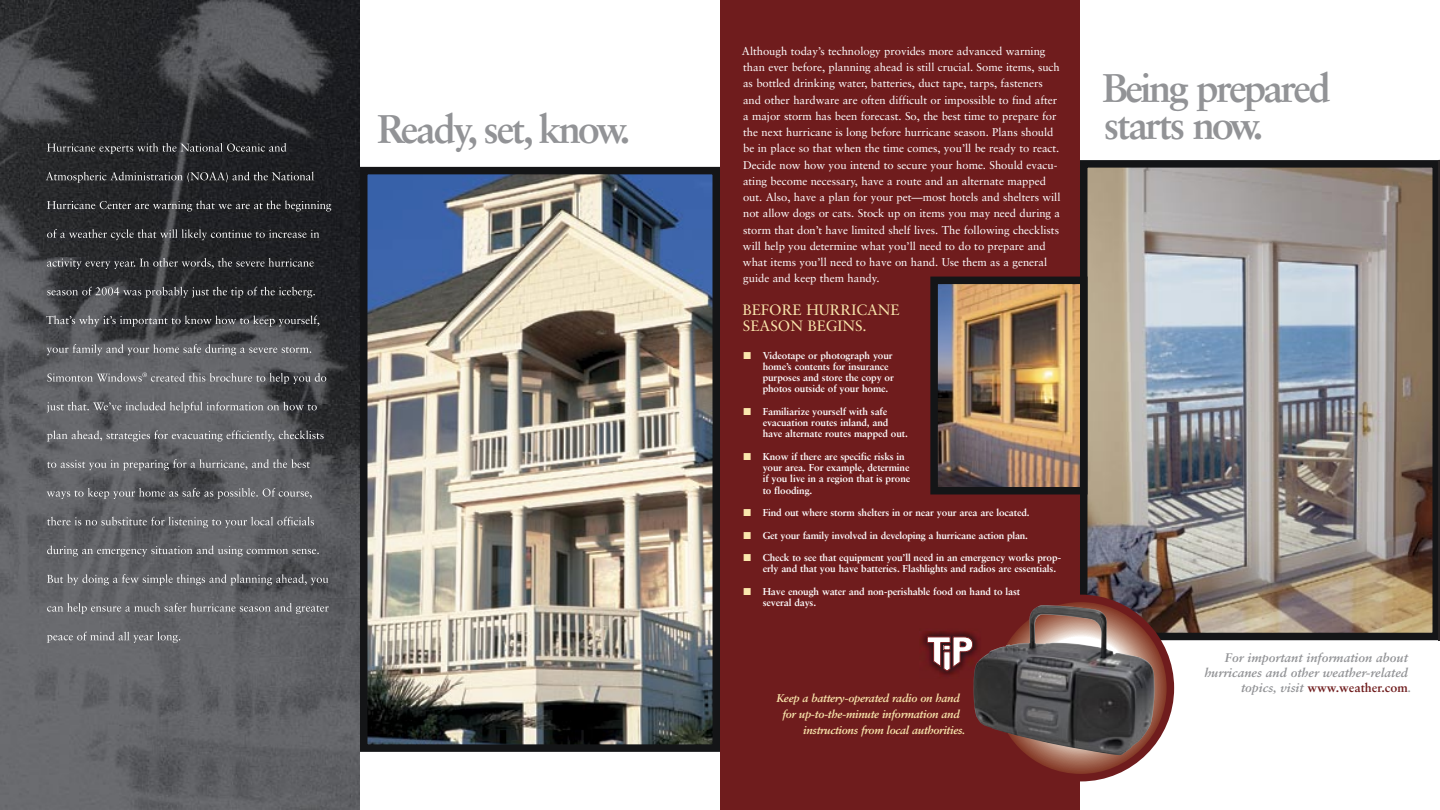
<style>
.page{position:relative;width:1440px;height:810px;background:#fff}
.page>*{position:absolute;margin:0;border:0;box-sizing:border-box;transform-origin:0 0}
.t1{font:700 40px/37.5px "Sabon";letter-spacing:-.06em;color:#929396}
.t2{font:15px/16.2px "Sabon";color:#fae7ad}
.t3{font:italic 700 12.5px/15px "Sabon";color:#929396;text-align:right}
.t4{font:11.25px/16.2px "Sabon";letter-spacing:-.005em;color:#fff}
.t5{font:italic 700 11.25px "Sabon";letter-spacing:-.025em;color:#fae7ad}
.t6{font:700 10px/11.2px "Sabon";letter-spacing:-.01em;color:#fff}
.s1{color:#fae7ad}
.s2{font-style:normal;color:#6f1c1d}
</style>
<div class="page">
<div style="left:720px;top:0;width:360px;height:810px;background:#6f1c1d"></div>
<img style="left:1080px;top:160px;width:359px;height:480px">
<img style="left:930px;top:277px;width:158px;height:217px">
<svg style="left:1439px;top:160px;width:1px;height:480px"></svg>
<svg style="left:1028px;top:595px;width:146px;height:186px"></svg>
<img style="left:0;top:0;width:364px;height:810px">
<img style="left:47px;top:143px;width:240px;height:11px">
<img style="left:46px;top:172px;width:268px;height:11px">
<img style="left:47px;top:200px;width:284px;height:12px">
<img style="left:47px;top:229px;width:273px;height:11px">
<img style="left:47px;top:258px;width:267px;height:11px">
<img style="left:47px;top:287px;width:269px;height:11px">
<img style="left:46px;top:315px;width:274px;height:12px">
<img style="left:47px;top:344px;width:265px;height:11px">
<img style="left:47px;top:373px;width:95px;height:9px">
<svg style="left:142px;top:372px;width:5px;height:5px"></svg>
<img style="left:147px;top:373px;width:180px;height:11px">
<img style="left:47px;top:402px;width:270px;height:11px">
<img style="left:47px;top:430px;width:277px;height:12px">
<img style="left:47px;top:459px;width:263px;height:11px">
<img style="left:47px;top:488px;width:265px;height:11px">
<img style="left:47px;top:517px;width:267px;height:11px">
<img style="left:47px;top:545px;width:273px;height:12px">
<img style="left:47px;top:574px;width:282px;height:11px">
<img style="left:47px;top:603px;width:282px;height:11px">
<img style="left:47px;top:632px;width:133px;height:11px">
<img style="left:360px;top:167px;width:360px;height:585px">
<img style="left:922px;top:631px;width:51px;height:45px">
<svg style="left:927px;top:637px;width:46px;height:34px"></svg>
<img style="left:973px;top:605px;width:182px;height:150px">
<h1 class="t1" style="left:377px;top:109px;width:255px">Ready, set, know.</h1>
<p class="t4" style="left:742px;top:43px;width:320px">Although today’s technology provides more advanced warning than ever before, planning ahead is still crucial. Some items, such as bottled drinking water, batteries, duct tape, tarps, fasteners and other hardware are often difficult or impossible to find after a major storm has been forecast. So, the best time to prepare for the next hurricane is long before hurricane season. Plans should be in place so that when the time comes, you’ll be ready to react.<br>Decide now how you intend to secure your home. Should evacu&shy;ating become necessary, have a route and an alternate mapped out. Also, have a plan for your pet—most hotels and shelters will not allow dogs or cats. Stock up on items you may need during a storm that don’t have limited shelf lives. The following checklists will help you determine what you’ll need to do to prepare and what items you’ll need to have on hand. Use them as a general guide and keep them handy.</p>
<h2 class="t2" style="left:743px;top:301px;width:159px">BEFORE HURRICANE<br>SEASON BEGINS.</h2>
<p class="t6" style="left:763px;top:349px;width:133px;text-indent:-19px"><span class="s1">■</span> Videotape or photograph your home’s contents for insurance purposes and store the copy or photos outside of your home.</p>
<p class="t6" style="left:763px;top:406px;width:147px;text-indent:-19px"><span class="s1">■</span> Familiarize yourself with safe evacuation routes inland, and have alternate routes mapped out.</p>
<p class="t6" style="left:763px;top:451px;width:149px;text-indent:-19px"><span class="s1">■</span> Know if there are specific risks in your area. For example, determine if you live in a region that is prone to flooding.</p>
<p class="t6" style="left:744px;top:507px;width:287px"><span class="s1">■</span> Find out where storm shelters in or near your area are located.</p>
<p class="t6" style="left:744px;top:529px;width:286px"><span class="s1">■</span> Get your family involved in developing a hurricane action plan.</p>
<p class="t6" style="left:763px;top:552px;width:300px;text-indent:-19px"><span class="s1">■</span> Check to see that equipment you’ll need in an emergency works prop - erly and that you have batteries. Flashlights and radios are essentials.</p>
<p class="t6" style="left:763px;top:586px;width:259px;text-indent:-19px"><span class="s1">■</span> Have enough water and non-perishable food on hand to last several days.</p>
<p class="t5" style="left:777px;top:691px;width:185px">Keep a battery-operated radio on hand</p>
<p class="t5" style="left:782px;top:707px;width:179px">for up-to-the-minute information and</p>
<p class="t5" style="left:803px;top:723px;width:164px">instructions from local authorities.</p>
<h1 class="t1" style="left:1103px;top:68px;width:230px">Being prepared starts now.</h1>
<p class="t3" style="left:1204px;top:650px;width:208px">For important information about hurricanes and other weather-related topics, visit <span class="s2">www.weather.com</span>.</p>
</div>
